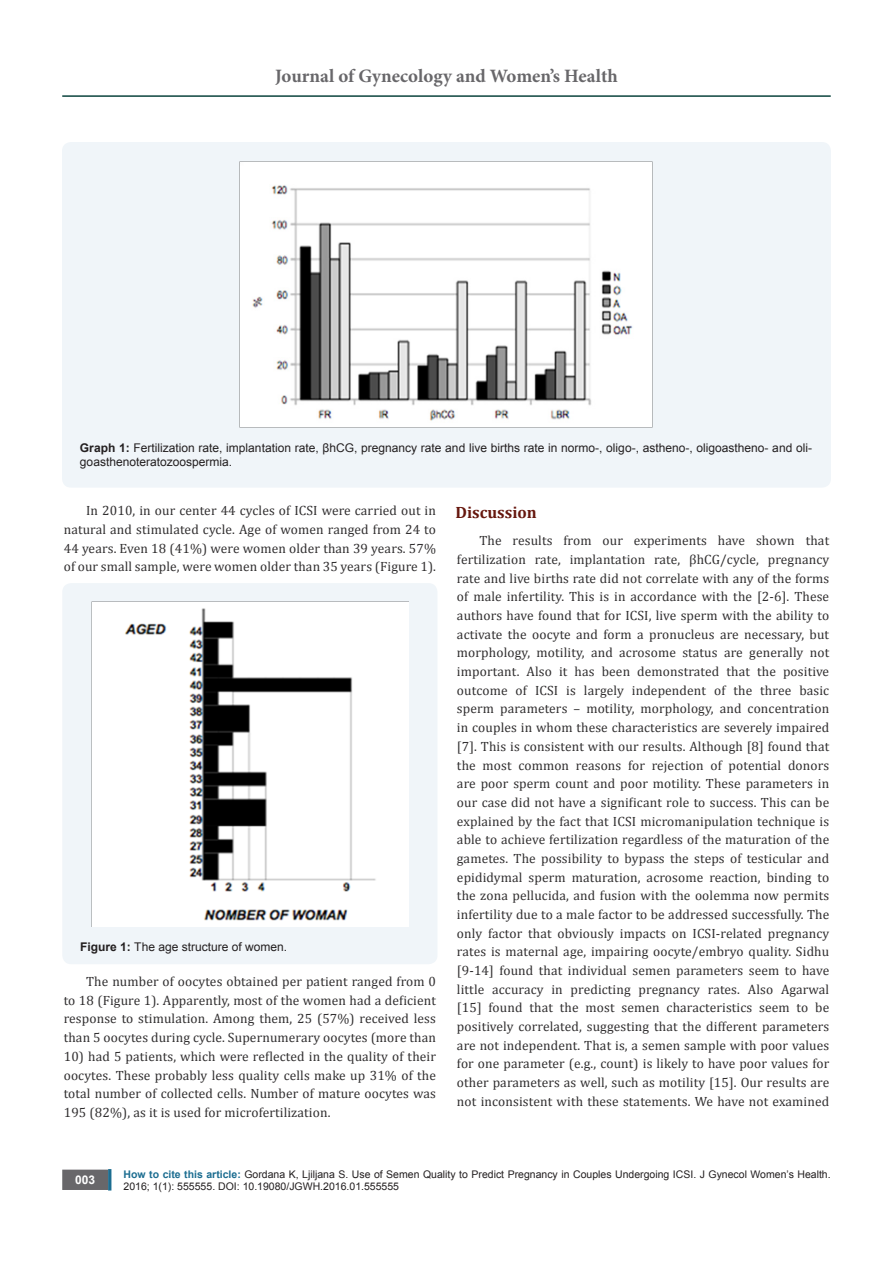
<style>
.page{position:relative;width:893px;height:1263px;background:#fff}
.page>*{position:absolute;margin:0;border:0;box-sizing:border-box;transform-origin:0 0}
.t1{font:700 18.9px "Minion Pro";color:#68676a}
.t2{font:700 16.5px "Cambria";color:#66170e}
.t3{font:13.5px/18.8px "Cambria";letter-spacing:.01em;color:#312f30;text-align:justify}
.t4{font:12px/14.4px "Arial";color:#231f20}
.t5{font:700 12px "Arial";color:#fff}
.t6{font:10.5px/12.6px "Arial";color:#231f20}
.s1{font-weight:700}
.s2{font-weight:700;color:#1c6d90}
</style>
<div class="page">
<div style="left:63px;top:1170px;width:44px;height:19px;background:#68676a"></div>
<div style="left:62px;top:1169px;width:46px;height:21px;border:2px solid #68676a"></div>
<div style="left:108px;top:1169px;width:3px;height:21px;background:#1c6d90;border:2px solid #1c6d90"></div>
<hr style="left:62px;top:95px;width:769px;height:2px;background:#0b443d">
<div style="left:62px;top:142px;width:769px;height:346px;background:#f0f5f9;border-radius:9px"></div>
<img style="left:239px;top:161px;width:414px;height:266px">
<div style="left:62px;top:583px;width:375px;height:381px;background:#f0f5f9;border-radius:9px"></div>
<img style="left:92px;top:601px;width:317px;height:325px">
<h1 class="t1" style="left:275px;top:63px;width:344px">Journal of Gynecology and Women’s Health</h1>
<p class="t4" style="left:80px;top:441px;width:734px"><span class="s1">Graph 1:</span> Fertilization rate, implantation rate, βhCG, pregnancy rate and live births rate in normo-, oligo-, astheno-, oligoastheno- and oli&shy;goasthenoteratozoospermia.</p>
<p class="t3" style="left:64px;top:501px;width:374px;text-indent:22px">In 2010, in our center 44 cycles of ICSI were carried out in natural and stimulated cycle. Age of women ranged from 24 to 44 years. Even 18 (41%) were women older than 39 years. 57% of our small sample, were women older than 35 years (Figure 1).</p>
<p class="t2" style="left:455px;top:500px;width:83px">Discussion</p>
<p class="t3" style="left:457px;top:531px;width:374px;text-indent:22px">The results from our experiments have shown that fertilization rate, implantation rate, βhCG/cycle, pregnancy rate and live births rate did not correlate with any of the forms of male infertility. This is in accordance with the [2-6]. These authors have found that for ICSI, live sperm with the ability to activate the oocyte and form a pronucleus are necessary, but morphology, motility, and acrosome status are generally not important. Also it has been demonstrated that the positive outcome of ICSI is largely independent of the three basic sperm parameters – motility, morphology, and concentration in couples in whom these characteristics are severely impaired [7]. This is consistent with our results. Although [8] found that the most common reasons for rejection of potential donors are poor sperm count and poor motility. These parameters in our case did not have a significant role to success. This can be explained by the fact that ICSI micromanipulation technique is able to achieve fertilization regardless of the maturation of the gametes. The possibility to bypass the steps of testicular and epididymal sperm maturation, acrosome reaction, binding to the zona pellucida, and fusion with the oolemma now permits infertility due to a male factor to be addressed successfully. The only factor that obviously impacts on ICSI-related pregnancy rates is maternal age, impairing oocyte/embryo quality. Sidhu [9-14] found that individual semen parameters seem to have little accuracy in predicting pregnancy rates. Also Agarwal [15] found that the most semen characteristics seem to be positively correlated, suggesting that the different parameters are not independent. That is, a semen sample with poor values for one parameter (e.g., count) is likely to have poor values for other parameters as well, such as motility [15]. Our results are not inconsistent with these statements. We have not examined</p>
<p class="t4" style="left:80px;top:939px;width:209px"><span class="s1">Figure 1:</span> The age structure of women.</p>
<p class="t3" style="left:64px;top:972px;width:374px;text-indent:22px">The number of oocytes obtained per patient ranged from 0 to 18 (Figure 1). Apparently, most of the women had a deficient response to stimulation. Among them, 25 (57%) received less than 5 oocytes during cycle. Supernumerary oocytes (more than</p>
<p class="t3" style="left:64px;top:1047px;width:374px">10) had 5 patients, which were reflected in the quality of their oocytes. These probably less quality cells make up 31% of the total number of collected cells. Number of mature oocytes was 195 (82%), as it is used for microfertilization.</p>
<p class="t5" style="left:75px;top:1172px;width:22px">003</p>
<p class="t6" style="left:124px;top:1168px;width:709px"><span class="s2">How to cite this article:</span> Gordana K, Ljiljana S. Use of Semen Quality to Predict Pregnancy in Couples Undergoing ICSI. J Gynecol Women’s Health.<br>2016; 1(1): 555555. DOI: 10.19080/JGWH.2016.01.555555</p>
</div>
